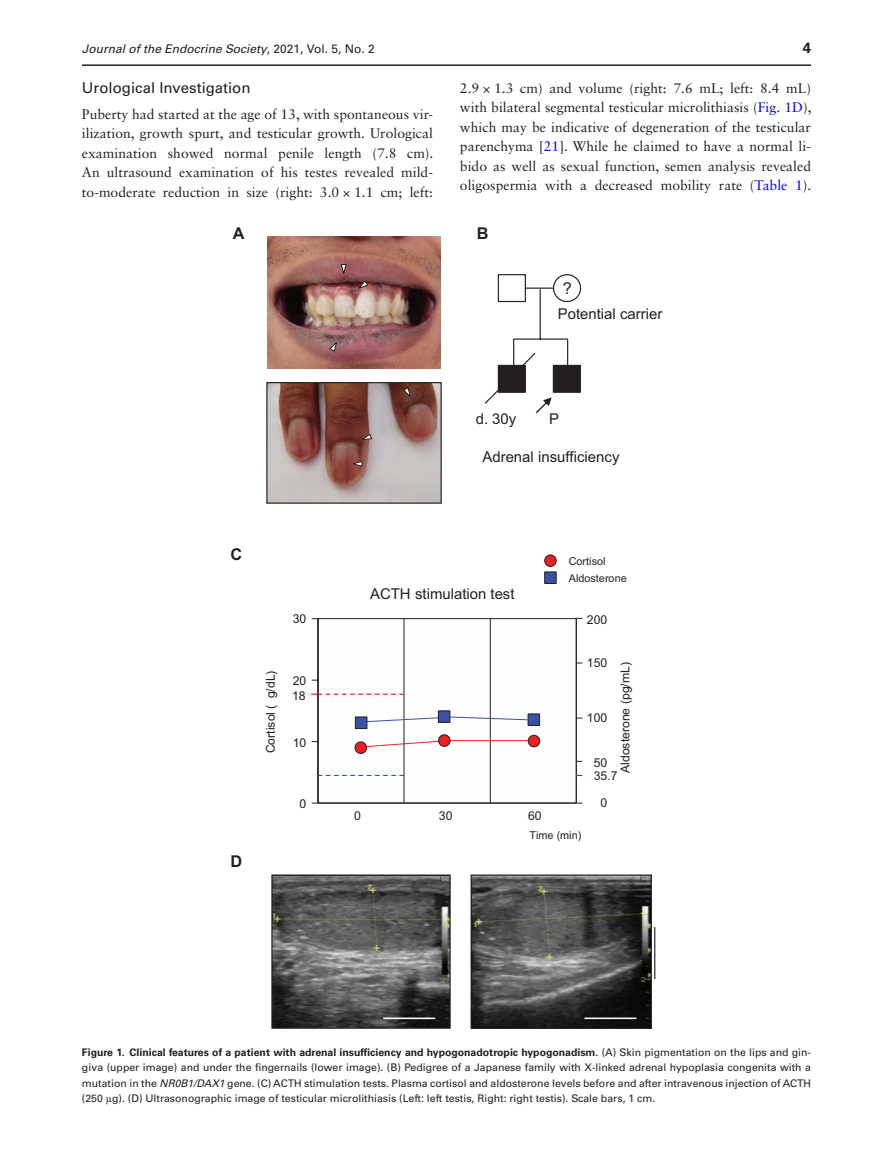
<style>
.page{position:relative;width:893px;height:1174px;background:#fff}
.page>*{position:absolute;margin:0;border:0;box-sizing:border-box;transform-origin:0 0}
.t1{font:700 16.35px "Arial";color:#231f20}
.t2{font:16.35px "Arial";color:#231f20}
.t3{font:15px "Univers LT Std";color:#231f20}
.t4{font:700 15px "Univers LT Std";color:#231f20}
.t5{font:14.85px "Arial";color:#231f20}
.t6{font:13.8px/19.5px "Sabon LT Std";letter-spacing:.005em;color:#231f20;text-align:justify}
.t7{font:12.15px "Arial";color:#231f20}
.t8{font:italic 12px "Univers LT Std";color:#231f20}
.t9{font:10.8px "Arial";color:#231f20}
.t10{font:10.5px/15.3px "Univers LT Std";color:#231f20;text-align:justify}
.s1{font-style:normal}
.s2{color:#00f}
.s3{font-weight:700}
.s4{font-style:italic}
.s5{font-family:"Gandhari Unicode"}
</style>
<div class="page">
<hr style="left:82px;top:64px;width:729px;height:2px;background:#231f20">
<img style="left:267px;top:237px;width:174px;height:132px">
<img style="left:268px;top:384px;width:172px;height:118px">
<div style="left:266px;top:382px;width:176px;height:122px;border:1px solid #231f20"></div>
<hr style="left:318px;top:618px;width:258px;height:1px;background:#231f20">
<hr style="left:404px;top:618px;width:1px;height:185px;background:#231f20">
<hr style="left:490px;top:618px;width:1px;height:185px;background:#231f20">
<hr style="left:576px;top:618px;width:1px;height:185px;background:#231f20">
<hr style="left:318px;top:618px;width:1px;height:185px;background:#231f20">
<hr style="left:318px;top:802px;width:258px;height:1px;background:#231f20">
<svg style="left:366px;top:740px;width:166px;height:7px"></svg>
<div style="left:355px;top:742px;width:12px;height:11px;background:#ee1f23;border-radius:50%"></div>
<div style="left:355px;top:741px;width:12px;height:13px;border:1px solid #231f20;border-radius:50%"></div>
<div style="left:439px;top:735px;width:11px;height:11px;background:#ee1f23;border-radius:50%"></div>
<div style="left:438px;top:734px;width:12px;height:12px;border:1px solid #231f20;border-radius:50%"></div>
<div style="left:528px;top:735px;width:12px;height:12px;background:#ee1f23;border-radius:50%"></div>
<div style="left:528px;top:735px;width:12px;height:12px;border:1px solid #231f20;border-radius:50%"></div>
<div style="left:545px;top:555px;width:11px;height:11px;background:#ee1f23;border-radius:50%"></div>
<div style="left:544px;top:554px;width:13px;height:13px;border:1px solid #231f20;border-radius:50%"></div>
<div style="left:528px;top:713px;width:12px;height:13px;background:#3952a3;border:1px solid #231f20"></div>
<svg style="left:367px;top:716px;width:163px;height:6px"></svg>
<div style="left:544px;top:571px;width:13px;height:13px;background:#3952a3;border:1px solid #231f20"></div>
<svg style="left:318px;top:775px;width:86px;height:1px"></svg>
<div style="left:438px;top:710px;width:12px;height:12px;background:#3952a3;border:1px solid #231f20"></div>
<div style="left:355px;top:716px;width:12px;height:13px;background:#3952a3;border:1px solid #231f20"></div>
<svg style="left:350px;top:460px;width:13px;height:7px"></svg>
<svg style="left:359px;top:433px;width:13px;height:7px"></svg>
<svg style="left:340px;top:263px;width:7px;height:13px"></svg>
<svg style="left:329px;top:340px;width:9px;height:12px"></svg>
<svg style="left:357px;top:280px;width:12px;height:10px"></svg>
<svg style="left:402px;top:386px;width:10px;height:13px"></svg>
<svg style="left:484px;top:274px;width:98px;height:139px"></svg>
<svg style="left:311px;top:693px;width:93px;height:2px"></svg>
<img style="left:473px;top:876px;width:177px;height:151px">
<div style="left:471px;top:874px;width:181px;height:155px;border:1px solid #231f20"></div>
<img style="left:273px;top:876px;width:176px;height:150px">
<div style="left:271px;top:874px;width:180px;height:154px;border:1px solid #231f20"></div>
<hr style="left:654px;top:927px;width:1px;height:52px;background:#231f20">
<hr style="left:584px;top:1017px;width:52px;height:2px;background:#fff">
<hr style="left:383px;top:1017px;width:52px;height:2px;background:#fff">
<p class="t8" style="left:82px;top:42px;width:294px">Journal of the Endocrine Society<span class="s1">, 2021, Vol. 5, No. 2</span></p>
<p class="t4" style="left:803px;top:39px;width:10px">4</p>
<p class="t3" style="left:82px;top:79px;width:170px">Urological Investigation</p>
<p class="t6" style="left:82px;top:104px;width:353px">Puberty had started at the age of 13, with spontaneous vir&shy;ilization, growth spurt, and testicular growth. Urological examination showed normal penile length (7.8 cm).<br>An ultrasound examination of his testes revealed mild&shy;to-moderate reduction in size (right: 3.0 × 1.1 cm; left:</p>
<p class="t6" style="left:460px;top:78px;width:353px">2.9 × 1.3 cm) and volume (right: 7.6 mL; left: 8.4 mL) with bilateral segmental testicular microlithiasis (<span class="s2">Fig. 1D</span>), which may be indicative of degeneration of the testicular parenchyma [<span class="s2">21</span>]. While he claimed to have a normal li&shy;bido as well as sexual function, semen analysis revealed oligospermia with a decreased mobility rate (<span class="s2">Table 1</span>).</p>
<p class="t1" style="left:233px;top:223px;width:13px">A</p>
<p class="t1" style="left:230px;top:543px;width:13px">C</p>
<p class="t1" style="left:230px;top:850px;width:13px">D</p>
<p class="t7" style="left:293px;top:610px;width:15px">30</p>
<p class="t7" style="left:262px;top:753px;width:84px;rotate:-90deg">Cortisol ( g/dL)</p>
<p class="t7" style="left:293px;top:672px;width:15px">20</p>
<p class="t7" style="left:292px;top:687px;width:15px">18</p>
<p class="t7" style="left:293px;top:734px;width:15px">10</p>
<p class="t7" style="left:300px;top:795px;width:8px">0</p>
<p class="t1" style="left:477px;top:223px;width:13px">B</p>
<p class="t2" style="left:563px;top:277px;width:11px">?</p>
<p class="t5" style="left:558px;top:304px;width:106px">Potential carrier</p>
<p class="t5" style="left:476px;top:409px;width:42px">d. 30y</p>
<p class="t5" style="left:549px;top:409px;width:11px">P</p>
<p class="t5" style="left:482px;top:447px;width:139px">Adrenal insufficiency</p>
<p class="t9" style="left:569px;top:553px;width:38px">Cortisol</p>
<p class="t5" style="left:370px;top:583px;width:146px">ACTH stimulation test</p>
<p class="t7" style="left:354px;top:807px;width:8px">0</p>
<p class="t7" style="left:439px;top:807px;width:15px">30</p>
<p class="t7" style="left:528px;top:807px;width:15px">60</p>
<p class="t9" style="left:569px;top:570px;width:59px">Aldosterone</p>
<p class="t7" style="left:587px;top:611px;width:22px">200</p>
<p class="t7" style="left:587px;top:654px;width:22px">150</p>
<p class="t7" style="left:617px;top:773px;width:112px;rotate:-90deg">Aldosterone (pg/mL)</p>
<p class="t7" style="left:587px;top:709px;width:22px">100</p>
<p class="t7" style="left:594px;top:754px;width:15px">50</p>
<p class="t7" style="left:594px;top:767px;width:25px">35.7</p>
<p class="t7" style="left:600px;top:794px;width:8px">0</p>
<p class="t9" style="left:530px;top:828px;width:53px">Time (min)</p>
<p class="t10" style="left:82px;top:1044px;width:731px"><span class="s3">Figure 1. Clinical features of a patient with adrenal insufficiency and hypogonadotropic hypogonadism.</span> (A) Skin pigmentation on the lips and gin&shy;giva (upper image) and under the fingernails (lower image). (B) Pedigree of a Japanese family with X-linked adrenal hypoplasia congenita with a mutation in the <span class="s4">NR0B1/DAX1</span> gene. (C) ACTH stimulation tests. Plasma cortisol and aldosterone levels before and after intravenous injection of ACTH (250 <span class="s5">μ</span>g). (D) Ultrasonographic image of testicular microlithiasis (Left: left testis, Right: right testis). Scale bars, 1 cm.</p>
</div>
